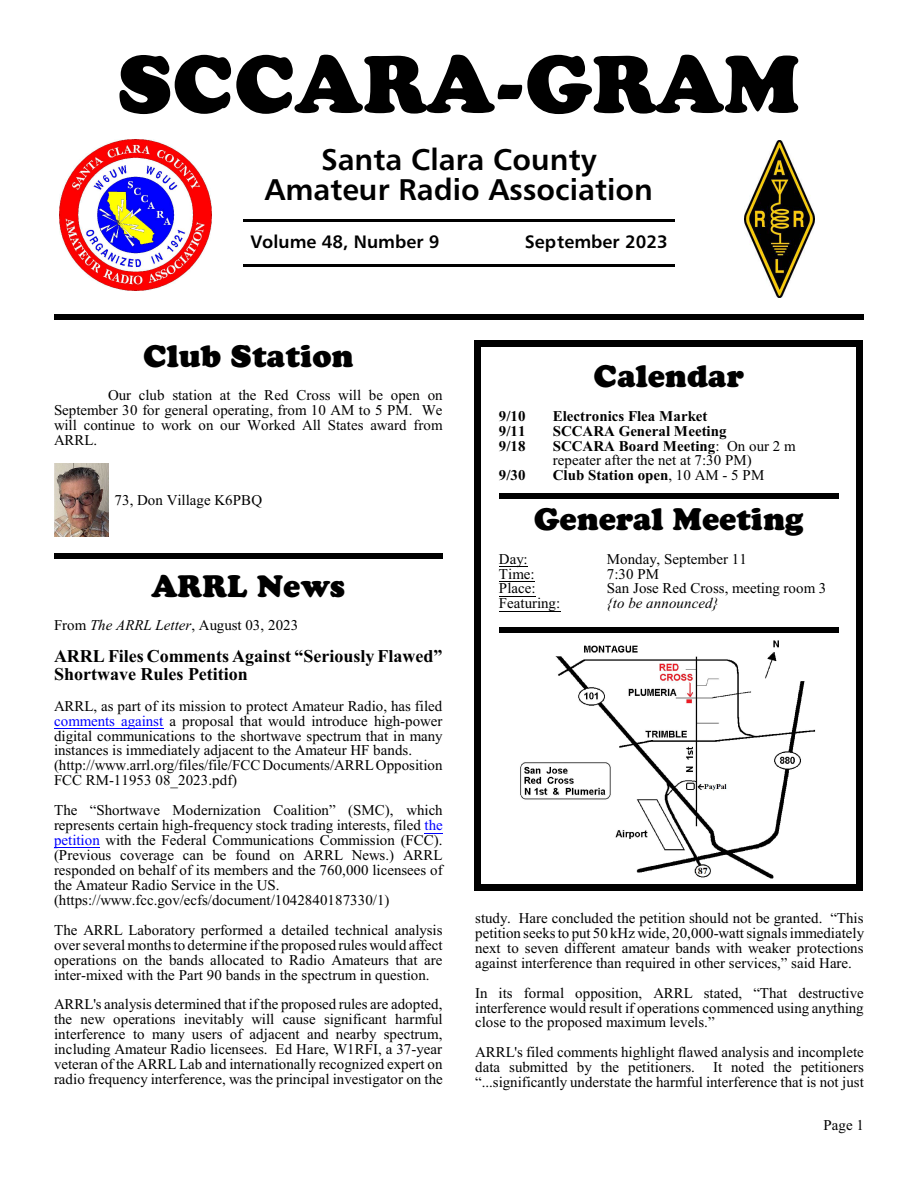
<style>
.page{position:relative;width:918px;height:1188px;background:#fff}
.page>*{position:absolute;margin:0;border:0;box-sizing:border-box;transform-origin:0 0}
.t1{font:78px "Cooper BT Black Headline";color:#000}
.t2{font:30px/30px "Humanist 777 BT Roman B,Bold";color:#000;text-align:center}
.t3{font:30px "Cooper BT Black Headline";color:#000}
.t4{font:900 30px "Cooper BT";color:#000}
.t5{font:700 18px/18px "Times New Roman";color:#000}
.t6{font:18px "Humanist 777 BT Roman B,Bold";color:#000}
.t7{font:15px/15px "Times New Roman";color:#000;text-align:justify}
.t8{font:700 15px "Times New Roman";color:#000}
.t9{font:italic 15px "Times New Roman";letter-spacing:.005em;color:#000}
.s1{font-style:italic}
.s2{color:#00f}
.s3{font-weight:700}
.s4{font-weight:400}
</style>
<div class="page">
<svg style="left:499px;top:566px;width:29px;height:1px"></svg>
<hr style="left:499px;top:581px;width:36px;height:1px;background:#000">
<hr style="left:499px;top:596px;width:37px;height:1px;background:#000">
<hr style="left:499px;top:611px;width:61px;height:1px;background:#000">
<div style="left:499px;top:493px;width:339px;height:6px;background:#000"></div>
<div style="left:499px;top:627px;width:339px;height:6px;background:#000"></div>
<div style="left:474px;top:340px;width:7px;height:551px;background:#000"></div>
<div style="left:856px;top:340px;width:7px;height:551px;background:#000"></div>
<div style="left:474px;top:340px;width:389px;height:7px;background:#000"></div>
<div style="left:474px;top:884px;width:389px;height:7px;background:#000"></div>
<img style="left:54px;top:464px;width:54px;height:72px">
<hr style="left:54px;top:728px;width:109px;height:1px;background:#00f">
<svg style="left:425px;top:833px;width:18px;height:1px"></svg>
<hr style="left:54px;top:847px;width:46px;height:1px;background:#00f">
<hr style="left:243px;top:219px;width:432px;height:3px;background:#000">
<hr style="left:243px;top:264px;width:432px;height:3px;background:#000">
<div style="left:54px;top:315px;width:810px;height:5px;background:#000"></div>
<div style="left:54px;top:554px;width:389px;height:5px;background:#000"></div>
<img style="left:520px;top:640px;width:296px;height:239px">
<img style="left:744px;top:140px;width:70px;height:157px">
<img style="left:60px;top:139px;width:151px;height:152px">
<h1 class="t1" style="left:118px;top:53px;width:684px">SCCARA-GRAM</h1>
<h2 class="t2" style="left:265px;top:147px;width:390px">Santa Clara County<br>Amateur Radio Association</h2>
<p class="t6" style="left:250px;top:234px;width:191px">Volume 48, Number 9</p>
<p class="t6" style="left:525px;top:234px;width:144px">September 2023</p>
<h2 class="t3" style="left:143px;top:344px;width:212px">Club Station</h2>
<p class="t7" style="left:54px;top:389px;width:390px;text-indent:54px">Our club station at the Red Cross will be open on September 30 for general operating, from 10 AM to 5 PM. We will continue to work on our Worked All States award from ARRL.</p>
<p class="t7" style="left:115px;top:494px;width:149px">73, Don Village K6PBQ</p>
<h2 class="t3" style="left:152px;top:574px;width:195px">ARRL News</h2>
<p class="t7" style="left:54px;top:619px;width:246px">From <span class="s1">The ARRL Letter</span>, August 03, 2023</p>
<p class="t5" style="left:54px;top:649px;width:390px">ARRL Files Comments Against “Seriously Flawed”<br>Shortwave Rules Petition</p>
<p class="t7" style="left:54px;top:700px;width:390px;text-align:left">ARRL, as part of its mission to protect Amateur Radio, has filed <span class="s2">comments against</span> a proposal that would introduce high-power digital communications to the shortwave spectrum that in many instances is immediately adjacent to the Amateur HF bands. (http://www.arrl.org/files/file/FCC Documents/ARRLOpposition FCC RM-11953 08_2023.pdf)</p>
<p class="t7" style="left:54px;top:804px;width:390px;text-align:left">The “Shortwave Modernization Coalition” (SMC), which represents certain high-frequency stock trading interests, filed <span class="s2">the petition</span> with the Federal Communications Commission (FCC). (Previous coverage can be found on ARRL News.) ARRL responded on behalf of its members and the 760,000 licensees of the Amateur Radio Service in the US. (https://www.fcc.gov/ecfs/document/1042840187330/1)</p>
<p class="t7" style="left:54px;top:924px;width:390px">The ARRL Laboratory performed a detailed technical analysis over several months to determine ifthe proposed rules would affect operations on the bands allocated to Radio Amateurs that are inter-mixed with the Part 90 bands in the spectrum in question.</p>
<p class="t7" style="left:54px;top:998px;width:390px">ARRL's analysis determined that ifthe proposed rules are adopted, the new operations inevitably will cause significant harmful interference to many users of adjacent and nearby spectrum, including Amateur Radio licensees. Ed Hare, W1RFI, a 37-year veteran of the ARRL Lab and internationally recognized expert on radio frequency interference, was the principal investigator on the</p>
<h2 class="t3" style="left:594px;top:365px;width:151px">Calendar</h2>
<p class="t8" style="left:499px;top:411px;width:28px">9/10</p>
<p class="t8" style="left:553px;top:411px;width:156px">Electronics Flea Market</p>
<p class="t8" style="left:499px;top:425px;width:28px">9/11</p>
<p class="t8" style="left:553px;top:425px;width:175px">SCCARA General Meeting</p>
<p class="t8" style="left:499px;top:440px;width:28px">9/18</p>
<p class="t7" style="left:553px;top:439px;width:245px"><span class="s3">SCCARA Board Meeting</span>: On our 2 m repeater after the net at 7:30 PM)</p>
<p class="t8" style="left:499px;top:470px;width:28px">9/30</p>
<p class="t8" style="left:553px;top:470px;width:213px">Club Station open<span class="s4">, 10 AM - 5 PM</span></p>
<h2 class="t4" style="left:534px;top:507px;width:271px">General Meeting</h2>
<p class="t7" style="left:499px;top:553px;width:30px">Day:</p>
<p class="t7" style="left:607px;top:553px;width:141px">Monday, September 11</p>
<p class="t7" style="left:499px;top:567px;width:37px">Time:</p>
<p class="t7" style="left:607px;top:567px;width:54px">7:30 PM</p>
<p class="t7" style="left:499px;top:582px;width:38px">Place:</p>
<p class="t7" style="left:607px;top:582px;width:221px">San Jose Red Cross, meeting room 3</p>
<p class="t7" style="left:499px;top:597px;width:63px">Featuring:</p>
<p class="t9" style="left:607px;top:598px;width:113px">{to be announced}</p>
<p class="t7" style="left:475px;top:912px;width:390px">study. Hare concluded the petition should not be granted. “This petition seeks to put 50 kHz wide, 20,000-watt signals immediately next to seven different amateur bands with weaker protections against interference than required in other services,” said Hare.</p>
<p class="t7" style="left:475px;top:986px;width:390px">In its formal opposition, ARRL stated, “That destructive interference would result if operations commenced using anything close to the proposed maximum levels.”</p>
<p class="t7" style="left:475px;top:1046px;width:390px">ARRL's filed comments highlight flawed analysis and incomplete data submitted by the petitioners. It noted the petitioners “...significantly understate the harmful interference that is not just</p>
<p class="t7" style="left:824px;top:1119px;width:42px">Page 1</p>
</div>
